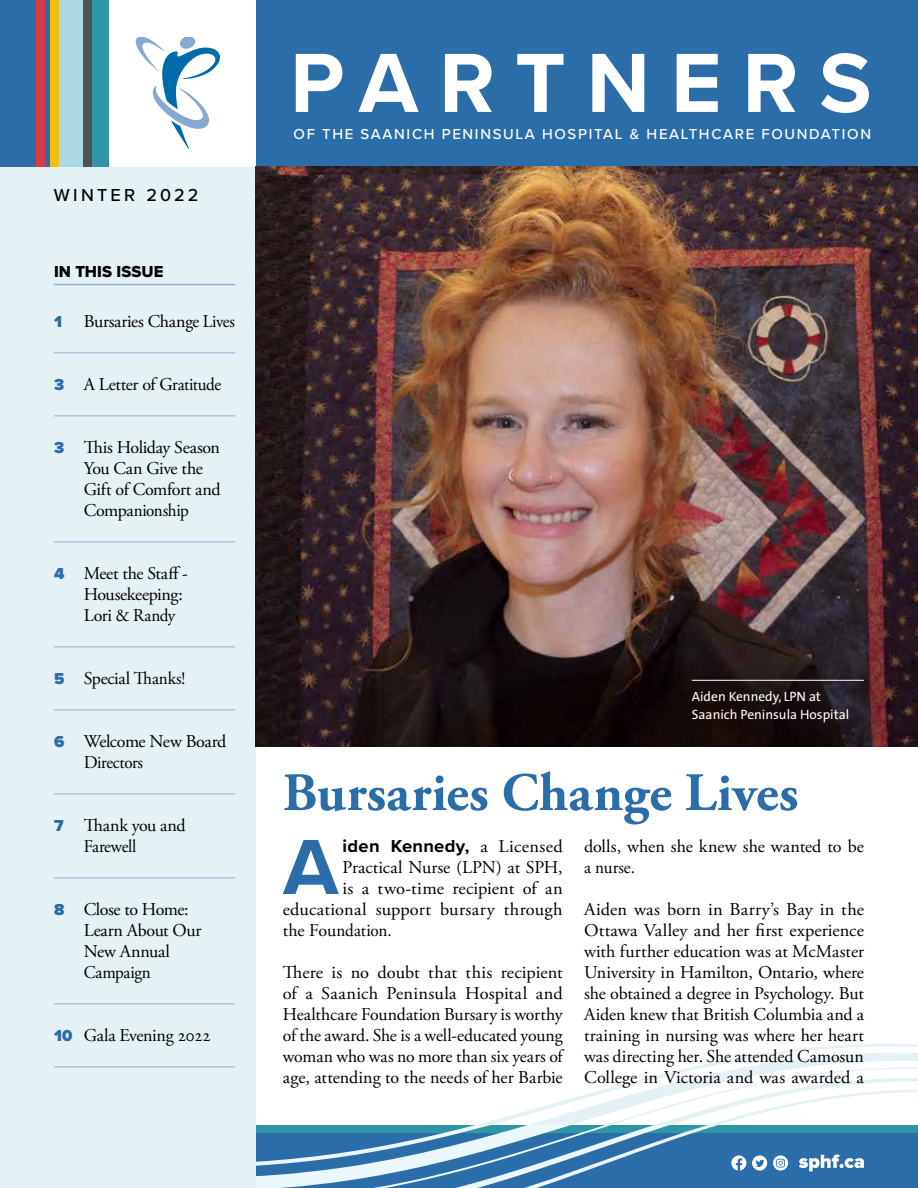
<style>
.page{position:relative;width:918px;height:1188px;background:#fff}
.page>*{position:absolute;margin:0;border:0;box-sizing:border-box;transform-origin:0 0}
.t1{font:700 87px "Proxima Nova";letter-spacing:.24em;color:#fff}
.t2{font:700 81px "Proxima Nova";color:#2b6da9}
.t3{font:700 54px "Adobe Garamond Pro";color:#2b6da9}
.t4{font:18px/21px "Adobe Garamond Pro";letter-spacing:-.01em;color:#000}
.t5{font:18px "Adobe Garamond Pro";letter-spacing:.015em;color:#000}
.t6{font:700 18px "Proxima Nova";letter-spacing:.015em;color:#000}
.t7{font:500 18px "Proxima Nova";letter-spacing:.175em;color:#000}
.t8{font:16.5px "Proxima Nova Extrabld";letter-spacing:.005em;color:#000}
.t9{font:500 15px "Proxima Nova";letter-spacing:.11em;color:#fff}
.t10{font:13.5px/18px "The Sans";color:#fff}
.s1{font-family:"Proxima Nova";font-weight:900;font-size:16.5px;color:#2b6da9}
.s2{font-family:"Adobe Garamond Pro";font-weight:400}
</style>
<div class="page">
<svg style="left:694px;top:1053px;width:224px;height:14px"></svg>
<svg style="left:652px;top:1067px;width:266px;height:10px"></svg>
<svg style="left:603px;top:1077px;width:315px;height:13px"></svg>
<svg style="left:256px;top:1090px;width:662px;height:98px"></svg>
<div style="left:0;top:0;width:256px;height:1188px;background:#e5f2f5"></div>
<svg style="left:799px;top:1155px;width:65px;height:16px"></svg>
<svg style="left:752px;top:1155px;width:15px;height:16px"></svg>
<svg style="left:731px;top:1155px;width:15px;height:16px"></svg>
<svg style="left:773px;top:1155px;width:15px;height:16px"></svg>
<div style="left:0;top:0;width:918px;height:166px;background:#2b6da9"></div>
<div style="left:100px;top:0;width:156px;height:166px;background:#fff"></div>
<svg style="left:136px;top:37px;width:84px;height:112px"></svg>
<div style="left:91px;top:0;width:17px;height:167px;background:#2f96a5"></div>
<div style="left:59px;top:0;width:24px;height:167px;background:#acd9e4"></div>
<div style="left:50px;top:0;width:9px;height:167px;background:#f5bf12"></div>
<div style="left:36px;top:0;width:9px;height:167px;background:#db3a45"></div>
<div style="left:83px;top:0;width:8px;height:167px;background:#4d5350"></div>
<hr style="left:54px;top:284px;width:181px;height:1px;background:#97abd0">
<hr style="left:54px;top:353px;width:181px;height:1px;background:#97abd0">
<hr style="left:54px;top:416px;width:181px;height:1px;background:#97abd0">
<hr style="left:54px;top:542px;width:181px;height:1px;background:#97abd0">
<hr style="left:54px;top:647px;width:181px;height:1px;background:#97abd0">
<hr style="left:54px;top:710px;width:181px;height:1px;background:#97abd0">
<hr style="left:54px;top:794px;width:181px;height:1px;background:#97abd0">
<hr style="left:54px;top:878px;width:181px;height:1px;background:#97abd0">
<hr style="left:54px;top:1004px;width:181px;height:1px;background:#97abd0">
<hr style="left:54px;top:1067px;width:181px;height:1px;background:#97abd0">
<img style="left:256px;top:166px;width:662px;height:581px">
<hr style="left:692px;top:680px;width:172px;height:1px;background:#fff">
<p class="t7" style="left:54px;top:182px;width:146px">WINTER 2022</p>
<p class="t8" style="left:54px;top:259px;width:111px">IN THIS ISSUE</p>
<p class="t4" style="left:54px;top:311px;width:183px"><span class="s1">1</span> Bursaries Change Lives</p>
<p class="t4" style="left:54px;top:374px;width:169px"><span class="s1">3</span> A Letter of Gratitude</p>
<p class="t4" style="left:84px;top:437px;width:138px;text-indent:-30px"><span class="s1">3</span> This Holiday Season<br>You Can Give the<br>Gift of Comfort and<br>Companionship</p>
<p class="t4" style="left:84px;top:563px;width:106px;text-indent:-30px"><span class="s1">4</span> Meet the Staff -<br>Housekeeping:<br>Lori &amp; Randy</p>
<p class="t4" style="left:54px;top:668px;width:133px"><span class="s1">5</span> Special Thanks!</p>
<p class="t4" style="left:84px;top:731px;width:144px;text-indent:-30px"><span class="s1">6</span> Welcome New Board<br>Directors</p>
<p class="t4" style="left:84px;top:815px;width:103px;text-indent:-30px"><span class="s1">7</span> Thank you and<br>Farewell</p>
<p class="t4" style="left:84px;top:899px;width:119px;text-indent:-30px"><span class="s1">8</span> Close to Home:<br>Learn About Our<br>New Annual<br>Campaign</p>
<p class="t4" style="left:54px;top:1025px;width:158px"><span class="s1">10</span> Gala Evening 2022</p>
<h1 class="t1" style="left:290px;top:18px;width:583px">PARTNERS</h1>
<p class="t9" style="left:294px;top:123px;width:579px">OF THE SAANICH PENINSULA HOSPITAL &amp; HEALTHCARE FOUNDATION</p>
<p class="t10" style="left:692px;top:687px;width:159px">Aiden Kennedy, LPN at<br>Saanich Peninsula Hospital</p>
<h3 class="t3" style="left:283px;top:761px;width:517px">Bursaries Change Lives</h3>
<h2 class="t2" style="left:283px;top:807px;width:57px">A</h2>
<p class="t6" style="left:343px;top:833px;width:222px">iden Kennedy, <span class="s2">a Licensed</span></p>
<p class="t4" style="left:584px;top:836px;width:281px">dolls, when she knew she wanted to be a nurse.</p>
<p class="t4" style="left:584px;top:899px;width:281px;text-align:justify">Aiden was born in Barry’s Bay in the Ottawa Valley and her first experience with further education was at McMaster University in Hamilton, Ontario, where she obtained a degree in Psychology. But Aiden knew that British Columbia and a training in nursing was where her heart was directing her. She attended Camosun College in Victoria and was awarded a</p>
<p class="t4" style="left:343px;top:857px;width:222px">Practical Nurse (LPN) at SPH,</p>
<p class="t4" style="left:343px;top:878px;width:222px">is a two-time recipient of an</p>
<p class="t5" style="left:283px;top:898px;width:281px">educational support bursary through</p>
<p class="t4" style="left:283px;top:920px;width:110px">the Foundation.</p>
<p class="t4" style="left:283px;top:962px;width:281px;text-align:justify">There is no doubt that this recipient of a Saanich Peninsula Hospital and Healthcare Foundation Bursary is worthy of the award. She is a well-educated young woman who was no more than six years of age, attending to the needs of her Barbie</p>
</div>
